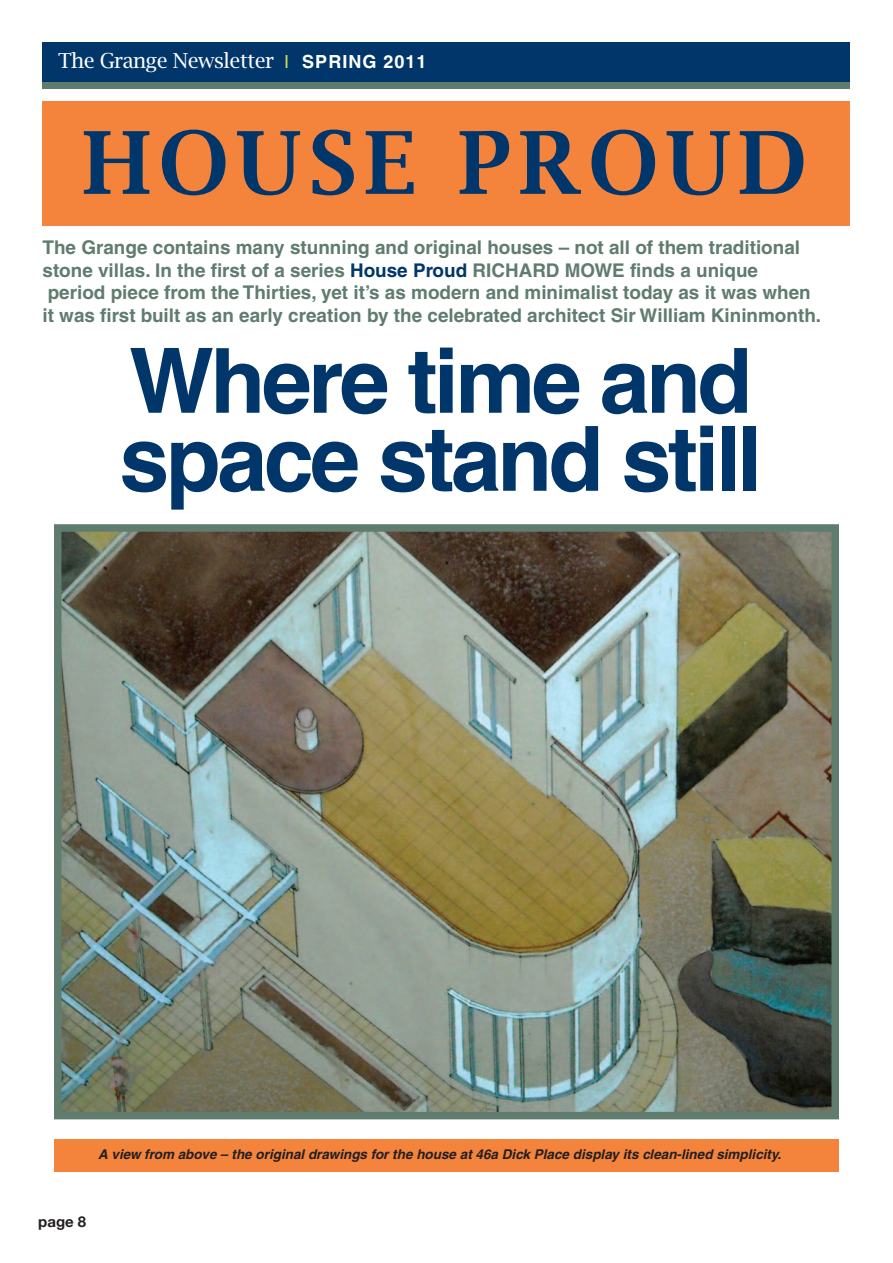
<style>
.page{position:relative;width:893px;height:1263px;background:#fff}
.page>*{position:absolute;margin:0;border:0;box-sizing:border-box;transform-origin:0 0}
.t1{font:90px/78px "Helvetica Bold TT";letter-spacing:-.04em;color:#01366a}
.t2{font:600 86.7px "Lucida Bright";letter-spacing:.085em;color:#01366a}
.t3{font:20.7px "Lucida Bright";letter-spacing:-.03em;color:#fff}
.t4{font:700 18.9px/22.6px "Helvetica";color:#5f7c6f}
.t5{font:700 15px "Helvetica Neue";color:#231f20}
.t6{font:italic 700 13.5px "Helvetica";color:#231f20}
.s1{font-family:"Helvetica";font-size:18px;color:#cddd53}
.s2{font-family:"Helvetica";font-weight:700;font-size:18px}
.s3{color:#01366a}
</style>
<div class="page">
<img style="left:63px;top:533px;width:767px;height:577px">
<div style="left:54px;top:524px;width:785px;height:595px;border:8px solid #5f7c6f"></div>
<div style="left:54px;top:1139px;width:785px;height:32px;background:#f4833c"></div>
<div style="left:43px;top:57px;width:807px;height:32px;background:#5f7c6f"></div>
<div style="left:43px;top:101px;width:807px;height:124px;background:#f4833c"></div>
<div style="left:43px;top:43px;width:807px;height:39px;background:#01366a"></div>
<p class="t3" style="left:58px;top:49px;width:370px">The Grange Newsletter <span class="s1">I</span> <span class="s2">SPRING 2011</span></p>
<h2 class="t2" style="left:82px;top:113px;width:726px">HOUSE PROUD</h2>
<p class="t4" style="left:43px;top:238px;width:780px">The Grange contains many stunning and original houses – not all of them traditional stone villas. In the first of a series <span class="s3">House Proud</span> RICHARD MOWE finds a unique<br>period piece from the Thirties, yet it’s as modern and minimalist today as it was when it was first built as an early creation by the celebrated architect Sir William Kininmonth.</p>
<h1 class="t1" style="left:119px;top:343px;width:644px">Where time and space stand still</h1>
<p class="t6" style="left:98px;top:1149px;width:685px">A view from above – the original drawings for the house at 46a Dick Place display its clean-lined simplicity.</p>
<p class="t5" style="left:38px;top:1216px;width:50px">page 8</p>
</div>
